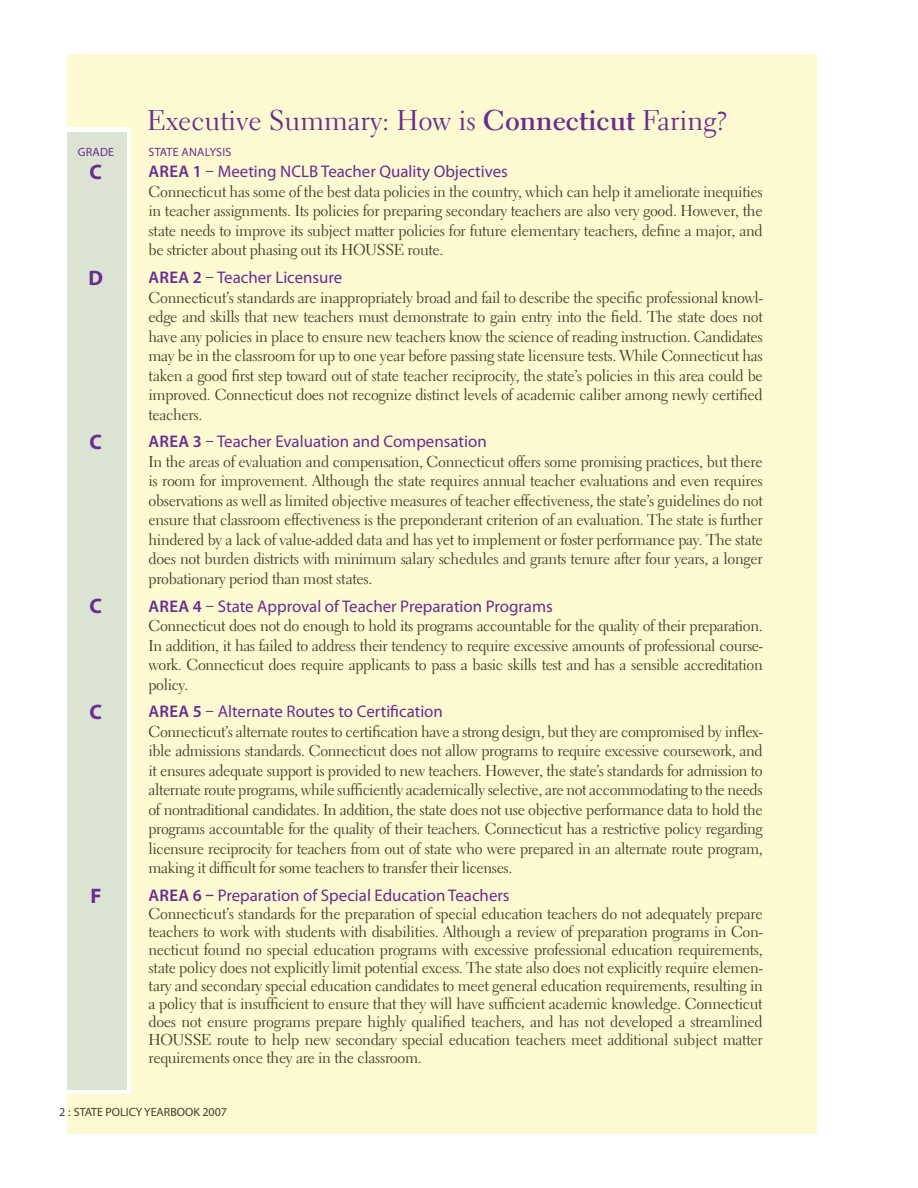
<style>
.page{position:relative;width:918px;height:1188px;background:#fff}
.page>*{position:absolute;margin:0;border:0;box-sizing:border-box;transform-origin:0 0}
.t1{font:28.5px "Electra LH";color:#6a2c91}
.t2{font:700 21px "Myriad Pro";color:#6a2c91}
.t3{font:16.8px "Myriad Pro";color:#6a2c91}
.t4{font:15.75px/19.5px "Electra LH";letter-spacing:-.02em;color:#3f3e29;text-align:justify}
.t5{font:12px "Myriad";color:#3f3e29}
.t6{font:12px "Myriad Pro";letter-spacing:.02em;color:#6a2c91}
.s1{font-weight:700}
.s2{font-weight:600}
</style>
<div class="page">
<div style="left:68px;top:54px;width:749px;height:1080px;background:#fdf9d1"></div>
<div style="left:59px;top:128px;width:72px;height:966px;background:#fff"></div>
<div style="left:68px;top:132px;width:59px;height:957px;background:#dbe3d2"></div>
<h1 class="t1" style="left:147px;top:103px;width:582px">Executive Summary: How is <span class="s1">Connecticut</span> Faring?</h1>
<p class="t6" style="left:78px;top:145px;width:49px">GRADE state</p>
<p class="t6" style="left:182px;top:145px;width:9px">ana</p>
<p class="t6" style="left:205px;top:145px;width:12px">lysis</p>
<h2 class="t2" style="left:90px;top:158px;width:14px">C</h2>
<p class="t3" style="left:149px;top:161px;width:361px"><span class="s2">AREA 1</span> – Meeting NCLB Teacher Quality Objectives</p>
<p class="t4" style="left:148px;top:182px;width:616px">Connecticut has some of the best data policies in the country, which can help it ameliorate inequities in teacher assignments. Its policies for preparing secondary teachers are also very good. However, the state needs to improve its subject matter policies for future elementary teachers, define a major, and be stricter about phasing out its HOUSSE route.</p>
<h2 class="t2" style="left:89px;top:264px;width:16px">D</h2>
<p class="t3" style="left:149px;top:267px;width:195px"><span class="s2">AREA 2</span> – Teacher Licensure</p>
<p class="t4" style="left:148px;top:288px;width:616px">Connecticut’s standards are inappropriately broad and fail to describe the specific professional knowl&shy;edge and skills that new teachers must demonstrate to gain entry into the field. The state does not have any policies in place to ensure new teachers know the science of reading instruction. Candidates may be in the classroom for up to one year before passing state licensure tests. While Connecticut has taken a good first step toward out of state teacher reciprocity, the state’s policies in this area could be improved. Connecticut does not recognize distinct levels of academic caliber among newly certified teachers.</p>
<h2 class="t2" style="left:90px;top:428px;width:14px">C</h2>
<p class="t3" style="left:149px;top:431px;width:340px"><span class="s2">AREA 3</span> – Teacher Evaluation and Compensation</p>
<p class="t4" style="left:148px;top:452px;width:616px">In the areas of evaluation and compensation, Connecticut offers some promising practices, but there is room for improvement. Although the state requires annual teacher evaluations and even requires observations as well as limited objective measures of teacher effectiveness, the state’s guidelines do not ensure that classroom effectiveness is the preponderant criterion of an evaluation. The state is further hindered by a lack of value-added data and has yet to implement or foster performance pay. The state does not burden districts with minimum salary schedules and grants tenure after four years, a longer probationary period than most states.</p>
<h2 class="t2" style="left:90px;top:592px;width:14px">C</h2>
<p class="t3" style="left:149px;top:596px;width:406px"><span class="s2">AREA 4</span> – State Approval of Teacher Preparation Programs</p>
<p class="t4" style="left:148px;top:616px;width:616px">Connecticut does not do enough to hold its programs accountable for the quality of their preparation.<br>In addition, it has failed to address their tendency to require excessive amounts of professional course&shy;work. Connecticut does require applicants to pass a basic skills test and has a sensible accreditation policy.</p>
<h2 class="t2" style="left:90px;top:698px;width:14px">C</h2>
<p class="t3" style="left:149px;top:701px;width:296px"><span class="s2">AREA 5</span> – Alternate Routes to Certification</p>
<p class="t4" style="left:148px;top:722px;width:616px">Connecticut’s alternate routes to certification have a strong design, but they are compromised by inflex&shy;ible admissions standards. Connecticut does not allow programs to require excessive coursework, and it ensures adequate support is provided to new teachers. However, the state’s standards for admission to alternate route programs, while sufficiently academically selective, are not accommodating to the needs of nontraditional candidates. In addition, the state does not use objective performance data to hold the programs accountable for the quality of their teachers. Connecticut has a restrictive policy regarding licensure reciprocity for teachers from out of state who were prepared in an alternate route program, making it difficult for some teachers to transfer their licenses.</p>
<h2 class="t2" style="left:90px;top:882px;width:13px">F</h2>
<p class="t3" style="left:149px;top:885px;width:363px"><span class="s2">AREA 6 –</span> Preparation of Special Education Teachers</p>
<p class="t4" style="left:148px;top:905px;width:616px;line-height:18px">Connecticut’s standards for the preparation of special education teachers do not adequately prepare teachers to work with students with disabilities. Although a review of preparation programs in Con&shy;necticut found no special education programs with excessive professional education requirements, state policy does not explicitly limit potential excess. The state also does not explicitly require elemen&shy;tary and secondary special education candidates to meet general education requirements, resulting in a policy that is insufficient to ensure that they will have sufficient academic knowledge. Connecticut does not ensure programs prepare highly qualified teachers, and has not developed a streamlined HOUSSE route to help new secondary special education teachers meet additional subject matter requirements once they are in the classroom.</p>
<p class="t5" style="left:68px;top:1106px;width:161px">: STATE POLICY YEARBOOK 2007</p>
</div>
